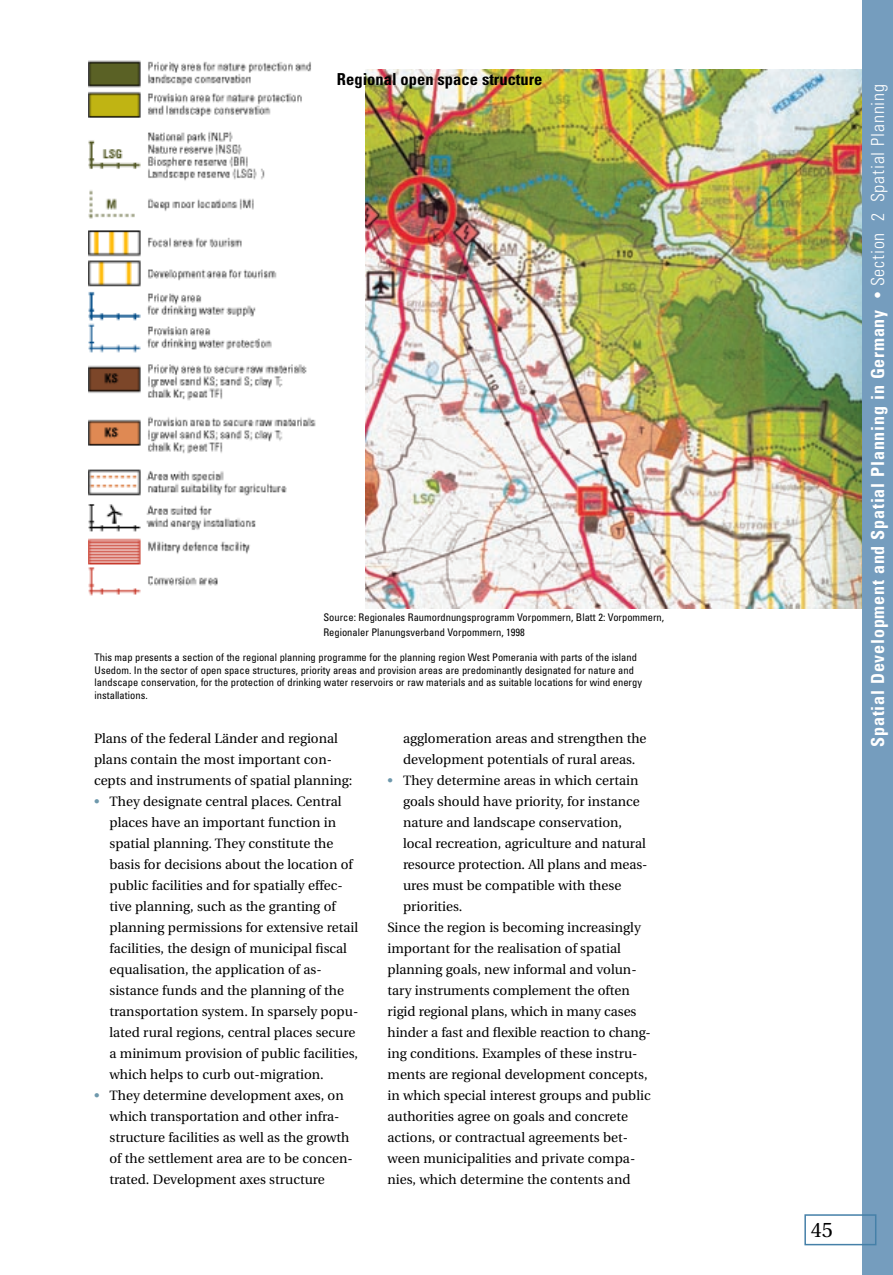
<style>
.page{position:relative;width:893px;height:1275px;background:#fff}
.page>*{position:absolute;margin:0;border:0;box-sizing:border-box;transform-origin:0 0}
.t1{font:21px "Utopia";color:#000}
.t2{font:700 condensed 18px "Univers";letter-spacing:.045em;color:#fff}
.t3{font:700 condensed 16.5px "Univers";color:#000}
.t4{font:13.5px/21px "Utopia";color:#000}
.t5{font:condensed 10.5px/12.6px "Univers";color:#000}
.s1{color:#6e98ac}
.s2{font-weight:400}
.s3{font-weight:300}
</style>
<div class="page">
<img style="left:365px;top:70px;width:497px;height:538px">
<div style="left:862px;top:0;width:30px;height:1275px;background:#759dbe"></div>
<div style="left:804px;top:1214px;width:72px;height:31px;border:2px solid #4580a8"></div>
<img style="left:88px;top:60px;width:228px;height:535px">
<p class="t3" style="left:337px;top:73px;width:207px">Regional open space structure</p>
<p class="t5" style="left:323px;top:611px;width:342px;line-height:15px">Source: Regionales Raumordnungsprogramm Vorpommern, Blatt 2: Vorpommern,<br>Regionaler Planungsverband Vorpommern, 1998</p>
<p class="t5" style="left:95px;top:652px;width:549px">This map presents a section of the regional planning programme for the planning region West Pomerania with parts of the island Usedom. In the sector of open space structures, priority areas and provision areas are predominantly designated for nature and landscape conservation, for the protection of drinking water reservoirs or raw materials and as suitable locations for wind energy installations.</p>
<p class="t4" style="left:94px;top:729px;width:260px">Plans of the federal Länder and regional plans contain the most important con&shy;cepts and instruments of spatial planning:</p>
<p class="t4" style="left:109px;top:792px;width:250px;text-indent:-15px"><span class="s1">•</span> They designate central places. Central places have an important function in spatial planning. They constitute the basis for decisions about the location of public facilities and for spatially effec&shy;tive planning, such as the granting of planning permissions for extensive retail facilities, the design of municipal fiscal equalisation, the application of as&shy;sistance funds and the planning of the transportation system. In sparsely popu&shy;lated rural regions, central places secure a minimum provision of public facilities, which helps to curb out-migration.</p>
<p class="t4" style="left:109px;top:1086px;width:245px;text-indent:-15px"><span class="s1">•</span> They determine development axes, on which transportation and other infra&shy;structure facilities as well as the growth of the settlement area are to be concen&shy;trated. Development axes structure</p>
<p class="t4" style="left:403px;top:729px;width:245px">agglomeration areas and strengthen the development potentials of rural areas.</p>
<p class="t4" style="left:387px;top:771px;width:252px"><span class="s1">•</span> They determine areas in which certain</p>
<p class="t4" style="left:403px;top:792px;width:238px">goals should have priority, for instance</p>
<p class="t4" style="left:403px;top:813px;width:220px">nature and landscape conservation,</p>
<p class="t4" style="left:403px;top:834px;width:244px">local recreation, agriculture and natural</p>
<p class="t4" style="left:403px;top:855px;width:246px">resource protection. All plans and meas-</p>
<p class="t4" style="left:403px;top:876px;width:220px">ures must be compatible with these</p>
<p class="t4" style="left:403px;top:897px;width:61px">priorities.</p>
<p class="t4" style="left:387px;top:918px;width:255px">Since the region is becoming increasingly</p>
<p class="t4" style="left:387px;top:939px;width:235px">important for the realisation of spatial</p>
<p class="t4" style="left:387px;top:960px;width:250px">planning goals, new informal and volun-</p>
<p class="t4" style="left:387px;top:981px;width:244px">tary instruments complement the often</p>
<p class="t4" style="left:387px;top:1002px;width:250px">rigid regional plans, which in many cases</p>
<p class="t4" style="left:387px;top:1023px;width:265px">hinder a fast and flexible reaction to chang-</p>
<p class="t4" style="left:387px;top:1044px;width:251px">ing conditions. Examples of these instru-</p>
<p class="t4" style="left:387px;top:1065px;width:261px">ments are regional development concepts,</p>
<p class="t4" style="left:387px;top:1086px;width:265px">in which special interest groups and public</p>
<p class="t4" style="left:387px;top:1107px;width:242px">authorities agree on goals and concrete</p>
<p class="t4" style="left:387px;top:1128px;width:242px">actions, or contractual agreements bet-</p>
<p class="t4" style="left:387px;top:1149px;width:249px">ween municipalities and private compa-</p>
<p class="t4" style="left:387px;top:1170px;width:244px">nies, which determine the contents and</p>
<h2 class="t2" style="left:871px;top:747px;width:664px;rotate:-90deg">Spatial Development and Spatial Planning in Germany <span class="s2">•</span> <span class="s3">Section 2 Spatial Planning</span></h2>
<h1 class="t1" style="left:810px;top:1221px;width:24px">45</h1>
</div>
